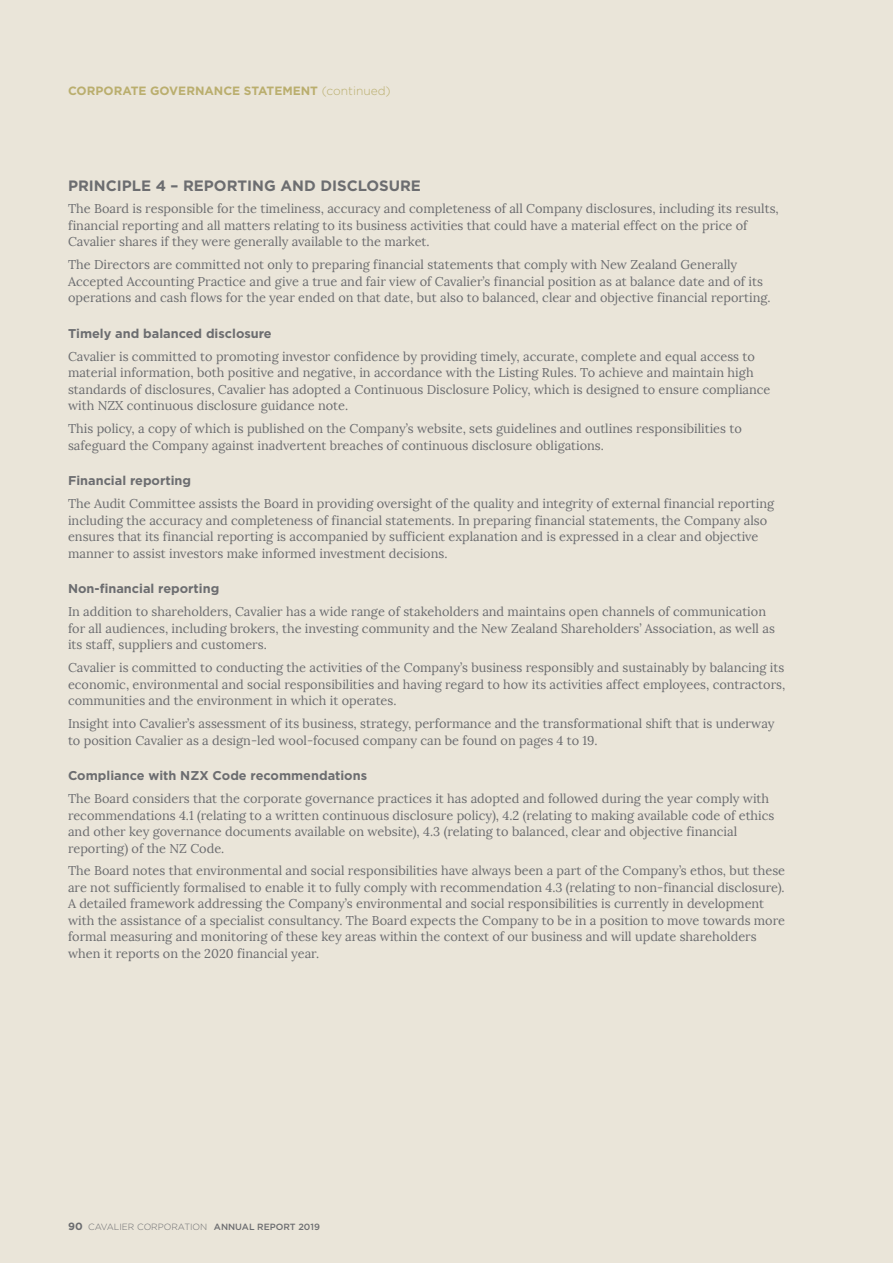
<style>
.page{position:relative;width:893px;height:1263px;background:#eae5d9}
.page>*{position:absolute;margin:0;border:0;box-sizing:border-box;transform-origin:0 0}
.t1{font:700 15px "Gotham";color:#6c6d70}
.t2{font:12.75px/16.5px "Lora";color:#6c6d70}
.t3{font:700 12.75px "Gotham";color:#6c6d70}
.t4{font:700 12px "Gotham";color:#baae6e}
.t5{font:300 9px "Gotham";color:#6c6d70}
.s1{font-weight:300}
.s2{font-weight:700;font-size:10.5px}
.s3{font-weight:500}
</style>
<div class="page">
<p class="t4" style="left:68px;top:82px;width:324px">CORPORATE GOVERNANCE STATEMENT <span class="s1">(continued)</span></p>
<p class="t1" style="left:68px;top:175px;width:354px">PRINCIPLE 4 – REPORTING AND DISCLOSURE</p>
<p class="t2" style="left:68px;top:201px;width:712px">The Board is responsible for the timeliness, accuracy and completeness of all Company disclosures, including its results, financial reporting and all matters relating to its business activities that could have a material effect on the price of<br>Cavalier shares if they were generally available to the market.</p>
<p class="t2" style="left:68px;top:257px;width:704px">The Directors are committed not only to preparing financial statements that comply with New Zealand Generally<br>Accepted Accounting Practice and give a true and fair view of Cavalier’s financial position as at balance date and of its operations and cash flows for the year ended on that date, but also to balanced, clear and objective financial reporting.</p>
<p class="t3" style="left:68px;top:325px;width:205px">Timely and balanced disclosure</p>
<p class="t2" style="left:68px;top:348px;width:704px">Cavalier is committed to promoting investor confidence by providing timely, accurate, complete and equal access to material information, both positive and negative, in accordance with the Listing Rules. To achieve and maintain high standards of disclosures, Cavalier has adopted a Continuous Disclosure Policy, which is designed to ensure compliance with NZX continuous disclosure guidance note.</p>
<p class="t2" style="left:68px;top:421px;width:675px">This policy, a copy of which is published on the Company’s website, sets guidelines and outlines responsibilities to safeguard the Company against inadvertent breaches of continuous disclosure obligations.</p>
<p class="t3" style="left:68px;top:472px;width:125px">Financial reporting</p>
<p class="t2" style="left:68px;top:496px;width:708px">The Audit Committee assists the Board in providing oversight of the quality and integrity of external financial reporting including the accuracy and completeness of financial statements. In preparing financial statements, the Company also ensures that its financial reporting is accompanied by sufficient explanation and is expressed in a clear and objective manner to assist investors make informed investment decisions.</p>
<p class="t3" style="left:68px;top:580px;width:153px">Non-financial reporting</p>
<p class="t2" style="left:68px;top:604px;width:708px">In addition to shareholders, Cavalier has a wide range of stakeholders and maintains open channels of communication for all audiences, including brokers, the investing community and the New Zealand Shareholders’ Association, as well as its staff, suppliers and customers.</p>
<p class="t2" style="left:68px;top:659px;width:719px;text-align:justify">Cavalier is committed to conducting the activities of the Company’s business responsibly and sustainably by balancing its economic, environmental and social responsibilities and having regard to how its activities affect employees, contractors, communities and the environment in which it operates.</p>
<p class="t2" style="left:68px;top:715px;width:708px">Insight into Cavalier’s assessment of its business, strategy, performance and the transformational shift that is underway to position Cavalier as a design-led wool-focused company can be found on pages 4 to 19.</p>
<p class="t3" style="left:68px;top:767px;width:301px">Compliance with NZX Code recommendations</p>
<p class="t2" style="left:68px;top:790px;width:708px">The Board considers that the corporate governance practices it has adopted and followed during the year comply with recommendations 4.1 (relating to a written continuous disclosure policy), 4.2 (relating to making available code of ethics and other key governance documents available on website), 4.3 (relating to balanced, clear and objective financial reporting) of the NZ Code.</p>
<p class="t2" style="left:68px;top:863px;width:719px">The Board notes that environmental and social responsibilities have always been a part of the Company’s ethos, but these are not sufficiently formalised to enable it to fully comply with recommendation 4.3 (relating to non-financial disclosure).<br>A detailed framework addressing the Company’s environmental and social responsibilities is currently in development with the assistance of a specialist consultancy. The Board expects the Company to be in a position to move towards more formal measuring and monitoring of these key areas within the context of our business and will update shareholders when it reports on the 2020 financial year.</p>
<p class="t5" style="left:68px;top:1221px;width:253px"><span class="s2">90</span> CAVALIER CORPORATION <span class="s3">ANNUAL REPORT 2019</span></p>
</div>
